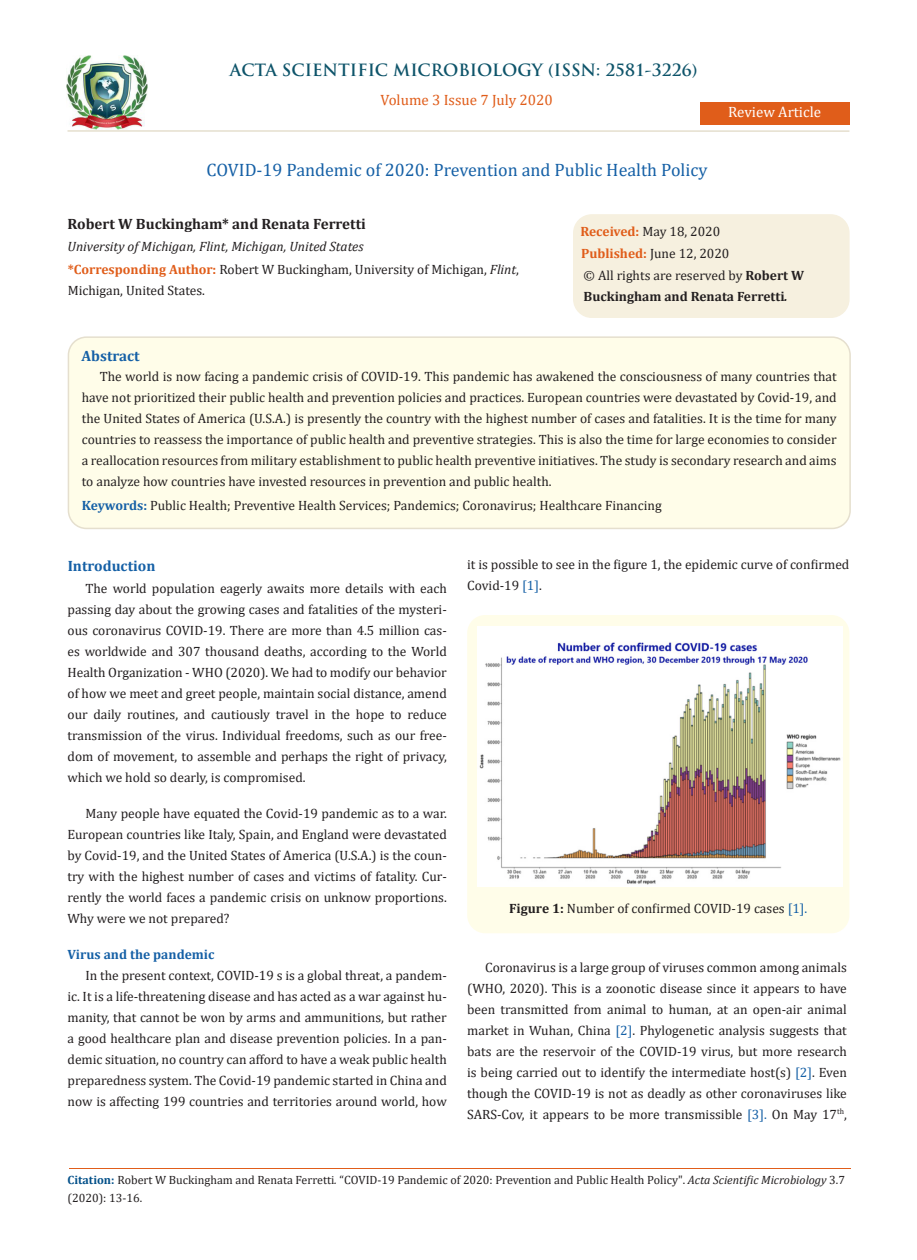
<style>
.page{position:relative;width:917px;height:1260px;background:#fff}
.page>*{position:absolute;margin:0;border:0;box-sizing:border-box;transform-origin:0 0}
.t1{font:18px "Cambria";color:#1560a6}
.t2{font:700 16.5px "Trajan Pro";color:#0e546a}
.t3{font:700 15px "Cambria";color:#231f20}
.t4{font:15px "Cambria";color:#e05d1a}
.t5{font:700 15px "Cambria";color:#1560a6}
.t6{font:15px "Cambria";color:#fff}
.t7{font:13.5px/21px "Cambria";color:#231f20;text-align:justify}
.t8{font:700 13.5px/21px "Cambria";color:#231f20}
.t9{font:italic 13.5px "Cambria";color:#231f20}
.t10{font:700 13.5px "Cambria";color:#1560a6}
.t11{font:12px/18px "Cambria";color:#231f20}
.s1{font-weight:700;color:#e05d1a}
.s2{font-style:italic}
.s3{font-weight:400}
.s4{font-weight:700;color:#1560a6}
.s5{color:#1560a6}
.s6{font-weight:700}
.s7{font-weight:700;color:#035089}
</style>
<div class="page">
<img style="left:67px;top:56px;width:80px;height:73px">
<div style="left:699px;top:102px;width:150px;height:22px;background:#e05d1a"></div>
<div style="left:573px;top:215px;width:275px;height:102px;background:#f6f0df;border-radius:18px"></div>
<div style="left:573px;top:214px;width:276px;height:104px;border:2px solid #f6f0df;border-radius:18px"></div>
<div style="left:68px;top:337px;width:782px;height:191px;background:#fffde9;border-radius:18px"></div>
<div style="left:68px;top:336px;width:782px;height:193px;border:2px solid #e5dfce;border-radius:18px"></div>
<div style="left:467px;top:615px;width:382px;height:318px;background:#fffde9;border-radius:18px"></div>
<img style="left:477px;top:627px;width:365px;height:259px">
<hr style="left:69px;top:1169px;width:781px;height:1px;background:#e05d1a">
<hr style="left:67px;top:130px;width:782px;height:2px;background:#e5dfce">
<p class="t2" style="left:230px;top:59px;width:469px">ACTA SCIENTIFIC MICROBIOLOGY (ISSN: 2581-3226)</p>
<p class="t4" style="left:380px;top:91px;width:174px">Volume 3 Issue 7 July 2020</p>
<p class="t6" style="left:728px;top:103px;width:94px">Review Article</p>
<p class="t1" style="left:206px;top:159px;width:502px">COVID-19 Pandemic of 2020: Prevention and Public Health Policy</p>
<p class="t3" style="left:67px;top:214px;width:300px">Robert W Buckingham* and Renata Ferretti</p>
<p class="t9" style="left:67px;top:237px;width:297px">University of Michigan, Flint, Michigan, United States</p>
<p class="t7" style="left:68px;top:259px;width:453px"><span class="s1">*Corresponding Author:</span> Robert W Buckingham, University of Michigan, <span class="s2">Flint</span>,<br>Michigan, United States.</p>
<p class="t7" style="left:580px;top:221px;width:141px"><span class="s1">Received:</span> May 18, 2020</p>
<p class="t7" style="left:581px;top:243px;width:150px"><span class="s1">Published:</span> June 12, 2020</p>
<p class="t8" style="left:583px;top:265px;width:222px"><span class="s3">© All rights are reserved by</span> Robert W<br>Buckingham and Renata Ferretti<span class="s2">.</span></p>
<p class="t5" style="left:82px;top:345px;width:60px">Abstract</p>
<p class="t7" style="left:82px;top:366px;width:756px;text-indent:18px">The world is now facing a pandemic crisis of COVID-19. This pandemic has awakened the consciousness of many countries that have not prioritized their public health and prevention policies and practices. European countries were devastated by Covid-19, and the United States of America (U.S.A.) is presently the country with the highest number of cases and fatalities. It is the time for many countries to reassess the importance of public health and preventive strategies. This is also the time for large economies to consider a reallocation resources from military establishment to public health preventive initiatives. The study is secondary research and aims to analyze how countries have invested resources in prevention and public health.</p>
<p class="t7" style="left:82px;top:495px;width:581px"><span class="s4">Keywords:</span> Public Health; Preventive Health Services; Pandemics; Coronavirus; Healthcare Financing</p>
<p class="t5" style="left:68px;top:555px;width:89px">Introduction</p>
<p class="t7" style="left:67px;top:577px;width:381px;text-indent:18px">The world population eagerly awaits more details with each passing day about the growing cases and fatalities of the mysteri&shy;ous coronavirus COVID-19. There are more than 4.5 million cas&shy;es worldwide and 307 thousand deaths, according to the World Health Organization - WHO (2020). We had to modify our behavior of how we meet and greet people, maintain social distance, amend our daily routines, and cautiously travel in the hope to reduce transmission of the virus. Individual freedoms, such as our free&shy;dom of movement, to assemble and perhaps the right of privacy, which we hold so dearly, is compromised.</p>
<p class="t7" style="left:67px;top:802px;width:381px;text-indent:18px">Many people have equated the Covid-19 pandemic as to a war.<br>European countries like Italy, Spain, and England were devastated by Covid-19, and the United States of America (U.S.A.) is the coun&shy;try with the highest number of cases and victims of fatality. Cur&shy;rently the world faces a pandemic crisis on unknow proportions.<br>Why were we not prepared?</p>
<p class="t10" style="left:67px;top:945px;width:148px">Virus and the pandemic</p>
<p class="t7" style="left:67px;top:965px;width:381px;text-indent:18px">In the present context, COVID-19 s is a global threat, a pandem&shy;ic. It is a life-threatening disease and has acted as a war against hu&shy;manity, that cannot be won by arms and ammunitions, but rather a good healthcare plan and disease prevention policies. In a pan&shy;demic situation, no country can afford to have a weak public health preparedness system. The Covid-19 pandemic started in China and now is affecting 199 countries and territories around world, how</p>
<p class="t7" style="left:467px;top:554px;width:384px">it is possible to see in the figure 1, the epidemic curve of confirmed<br>Covid-19 <span class="s5">[1]</span>.</p>
<p class="t7" style="left:509px;top:898px;width:300px"><span class="s6">Figure 1:</span> Number of confirmed COVID-19 cases <span class="s5">[1].</span></p>
<p class="t7" style="left:467px;top:957px;width:381px;text-indent:18px">Coronavirus is a large group of viruses common among animals (WHO, 2020). This is a zoonotic disease since it appears to have been transmitted from animal to human, at an open-air animal market in Wuhan, China <span class="s5">[2]</span>. Phylogenetic analysis suggests that bats are the reservoir of the COVID-19 virus, but more research is being carried out to identify the intermediate host(s) <span class="s5">[2]</span>. Even though the COVID-19 is not as deadly as other coronaviruses like SARS-Cov, it appears to be more transmissible <span class="s5">[3].</span> On May 17<sup>th</sup>,</p>
<p class="t11" style="left:67px;top:1171px;width:779px"><span class="s7">Citation:</span> Robert W Buckingham and Renata Ferretti<span class="s2">.</span> “COVID-19 Pandemic of 2020: Prevention and Public Health Policy". <span class="s2">Acta Scientific Microbiology</span> 3.7 (2020): 13-16.</p>
</div>
